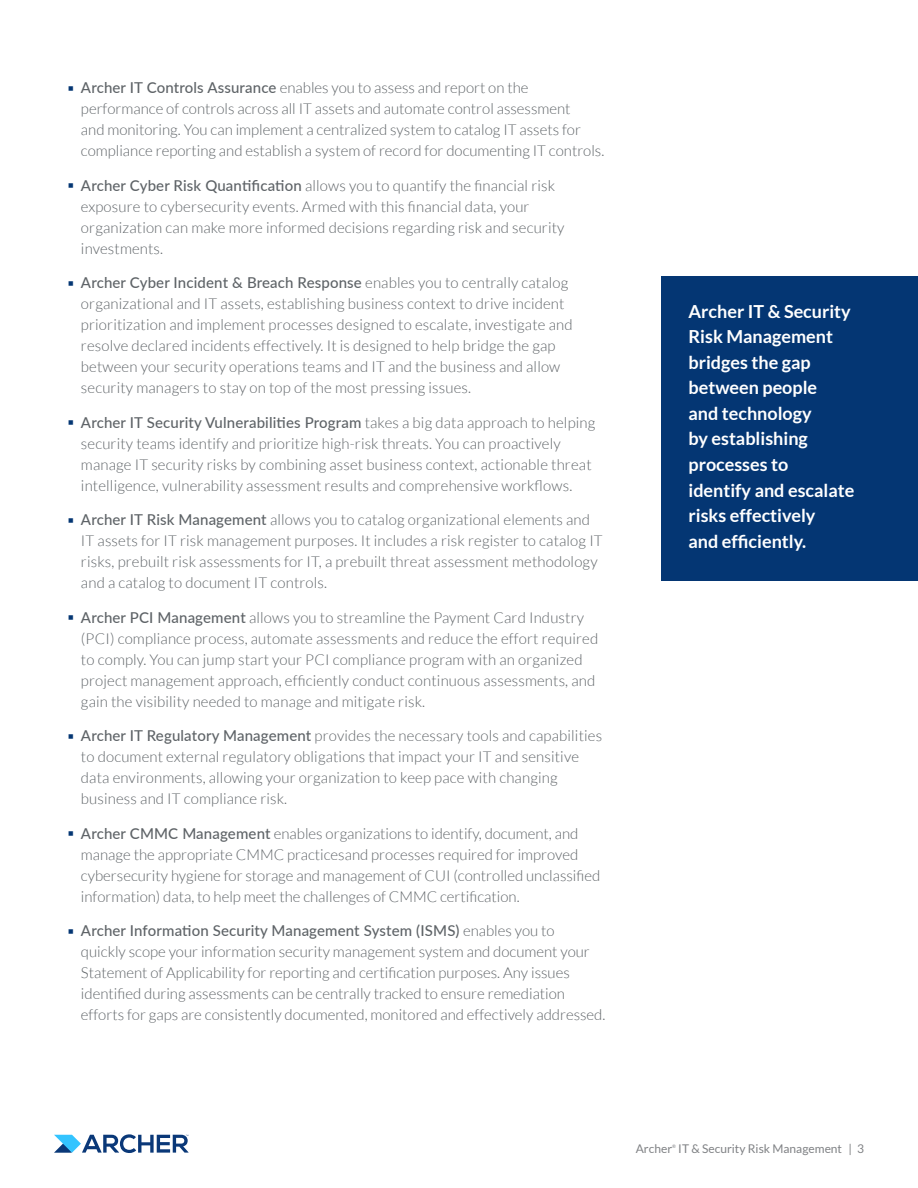
<style>
.page{position:relative;width:918px;height:1188px;background:#fff}
.page>*{position:absolute;margin:0;border:0;box-sizing:border-box;transform-origin:0 0}
.t1{font:700 18px/25.5px "Lato";color:#fff}
.t2{font:300 15px/21px "Lato";letter-spacing:.01em;color:#5e6367}
.t3{font:12px "Lato";color:#808285}
.t4{font:4.8px "Lato";color:#808285}
.s1{color:#043673}
.s2{font-weight:500}
</style>
<div class="page">
<svg style="left:54px;top:1134px;width:135px;height:19px"></svg>
<div style="left:662px;top:276px;width:256px;height:305px;background:#043673"></div>
<p class="t2" style="left:81px;top:77px;width:525px;text-indent:-14px"><span class="s1">▪</span> <span class="s2">Archer IT Controls Assurance</span> enables you to assess and report on the performance of controls across all IT assets and automate control assessment<br>and monitoring. You can implement a centralized system to catalog IT assets for compliance reporting and establish a system of record for documenting IT controls.</p>
<p class="t2" style="left:81px;top:175px;width:485px;text-indent:-14px"><span class="s1">▪</span> <span class="s2">Archer Cyber Risk Quantification</span> allows you to quantify the financial risk exposure to cybersecurity events. Armed with this financial data, your organization can make more informed decisions regarding risk and security investments.</p>
<p class="t2" style="left:81px;top:272px;width:493px;text-indent:-13px"><span class="s1">▪</span> <span class="s2">Archer Cyber Incident &amp; Breach Response</span> enables you to centrally catalog organizational and IT assets, establishing business context to drive incident prioritization and implement processes designed to escalate, investigate and resolve declared incidents effectively. It is designed to help bridge the gap between your security operations teams and IT and the business and allow security managers to stay on top of the most pressing issues.</p>
<p class="t2" style="left:81px;top:412px;width:516px;text-indent:-14px"><span class="s1">▪</span> <span class="s2">Archer IT Security Vulnerabilities Program</span> takes a big data approach to helping security teams identify and prioritize high-risk threats. You can proactively manage IT security risks by combining asset business context, actionable threat intelligence, vulnerability assessment results and comprehensive workflows.</p>
<p class="t2" style="left:81px;top:509px;width:523px;text-indent:-14px"><span class="s1">▪</span> <span class="s2">Archer IT Risk Management</span> allows you to catalog organizational elements and IT assets for IT risk management purposes. It includes a risk register to catalog IT risks, prebuilt risk assessments for IT, a prebuilt threat assessment methodology and a catalog to document IT controls.</p>
<p class="t2" style="left:81px;top:607px;width:519px;text-indent:-14px"><span class="s1">▪</span> <span class="s2">Archer PCI Management</span> allows you to streamline the Payment Card Industry (PCI) compliance process, automate assessments and reduce the effort required to comply. You can jump start your PCI compliance program with an organized project management approach, efficiently conduct continuous assessments, and gain the visibility needed to manage and mitigate risk.</p>
<p class="t2" style="left:81px;top:725px;width:523px;text-indent:-14px"><span class="s1">▪</span> <span class="s2">Archer IT Regulatory Management</span> provides the necessary tools and capabilities to document external regulatory obligations that impact your IT and sensitive data environments, allowing your organization to keep pace with changing business and IT compliance risk.</p>
<p class="t2" style="left:81px;top:823px;width:521px;text-indent:-14px"><span class="s1">▪</span> <span class="s2">Archer CMMC Management</span> enables organizations to identify, document, and manage the appropriate CMMC practicesand processes required for improved cybersecurity hygiene for storage and management of CUI (controlled unclassified information) data, to help meet the challenges of CMMC certification.</p>
<p class="t2" style="left:81px;top:920px;width:526px;text-indent:-14px"><span class="s1">▪</span> <span class="s2">Archer Information Security Management System (ISMS)</span> enables you to<br>quickly scope your information security management system and document your Statement of Applicability for reporting and certification purposes. Any issues identified during assessments can be centrally tracked to ensure remediation efforts for gaps are consistently documented, monitored and effectively addressed.</p>
<p class="t1" style="left:688px;top:298px;width:167px">Archer IT &amp; Security<br>Risk Management bridges the gap between people<br>and technology<br>by establishing processes to identify and escalate risks effectively<br>and efficiently.</p>
<p class="t3" style="left:636px;top:1142px;width:38px">Archer</p>
<p class="t3" style="left:848px;top:1142px;width:17px">| 3</p>
<p class="t4" style="left:672px;top:1143px;width:5px">®</p>
<p class="t3" style="left:678px;top:1142px;width:165px">IT &amp; Security Risk Management</p>
</div>
